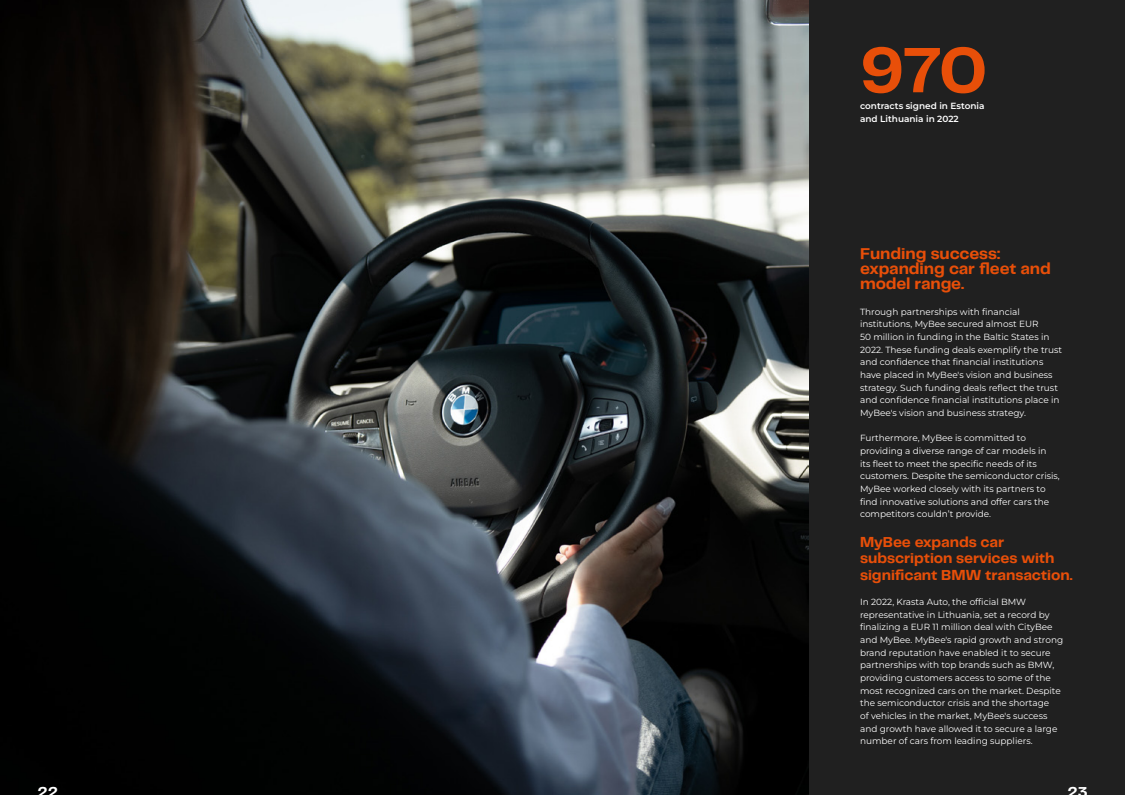
<style>
.page{position:relative;width:1125px;height:795px;background:#202020}
.page>*{position:absolute;margin:0;border:0;box-sizing:border-box;transform-origin:0 0}
.t1{font:700 66.6px "Telegraf";color:#e84f09}
.t2{font:700 16.5px/15px "Telegraf";letter-spacing:-.01em;color:#e84f09}
.t3{font:700 15px/16.5px "Telegraf";letter-spacing:-.005em;color:#e84f09}
.t4{font:700 15px "Telegraf";color:#fff}
.t5{font:8.93px/12.7px "Montserrat";color:#fff}
.t6{font:600 8.93px/12.7px "Montserrat";color:#fff}
</style>
<div class="page">
<img style="left:0;top:0;width:808px;height:795px">
<h1 class="t1" style="left:860px;top:25px;width:129px">970</h1>
<p class="t6" style="left:860px;top:99px;width:126px">contracts signed in Estonia and Lithuania in 2022</p>
<h2 class="t2" style="left:860px;top:246px;width:192px">Funding success: expanding car fleet and model range.</h2>
<p class="t5" style="left:860px;top:305px;width:204px">Through partnerships with financial institutions, MyBee secured almost EUR<br>50 million in funding in the Baltic States in 2022. These funding deals exemplify the trust and confidence that financial institutions have placed in MyBee's vision and business strategy. Such funding deals reflect the trust and confidence financial institutions place in MyBee's vision and business strategy.</p>
<p class="t5" style="left:860px;top:432px;width:201px">Furthermore, MyBee is committed to providing a diverse range of car models in<br>its fleet to meet the specific needs of its customers. Despite the semiconductor crisis, MyBee worked closely with its partners to find innovative solutions and offer cars the competitors couldn’t provide.</p>
<h3 class="t3" style="left:860px;top:533px;width:214px">MyBee expands car subscription services with significant BMW transaction.</h3>
<p class="t5" style="left:860px;top:595px;width:205px">In 2022, Krasta Auto, the official BMW representative in Lithuania, set a record by finalizing a EUR 11 million deal with CityBee and MyBee. MyBee's rapid growth and strong brand reputation have enabled it to secure partnerships with top brands such as BMW, providing customers access to some of the most recognized cars on the market. Despite the semiconductor crisis and the shortage<br>of vehicles in the market, MyBee's success and growth have allowed it to secure a large number of cars from leading suppliers.</p>
<h3 class="t4" style="left:37px;top:781px;width:22px">22</h3>
<h3 class="t4" style="left:1068px;top:781px;width:22px">23</h3>
</div>
